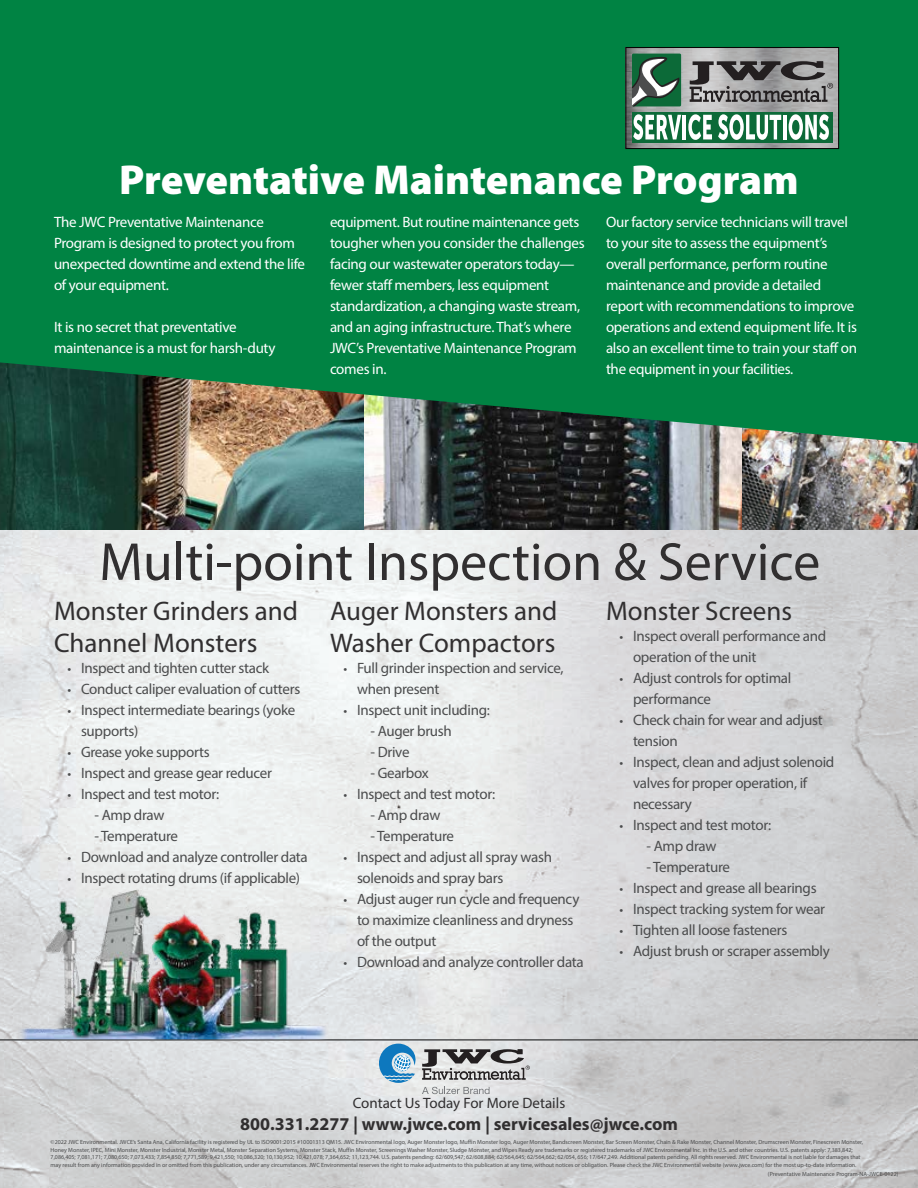
<style>
.page{position:relative;width:918px;height:1188px;background:#fff}
.page>*{position:absolute;margin:0;border:0;box-sizing:border-box;transform-origin:0 0}
.t1{font:54px "Myriad Pro";color:#312f30}
.t2{font:900 42px "Myriad Pro";color:#fff}
.t3{font:27px/32.4px "Myriad Pro";color:#312f30}
.t4{font:700 18px "Myriad Pro";color:#312f30}
.t5{font:15px/21px "Myriad Pro";letter-spacing:-.02em;color:#4b4c4d}
.t6{font:15px/21px "Myriad Pro";letter-spacing:-.02em;color:#fff}
.t7{font:15px "Myriad Pro";color:#312f30}
.t8{font:6px/7.5px "Myriad Pro";color:#4b4c4d}
.s1{font-size:13.5px}
</style>
<div class="page">
<img style="left:0;top:530px;width:918px;height:658px">
<svg style="left:379px;top:1044px;width:151px;height:50px;background:#abb6be"></svg>
<img style="left:0;top:443px;width:364px;height:87px">
<img style="left:364px;top:443px;width:378px;height:87px">
<img style="left:742px;top:443px;width:176px;height:87px">
<img style="left:18px;top:846px;width:318px;height:194px">
<svg style="left:0;top:0;width:918px;height:443px;background:#097f44"></svg>
<svg style="left:625px;top:47px;width:214px;height:100px;background:#7d9387"></svg>
<hr style="left:0;top:1040px;width:918px;height:1px;background:#4b4c4d">
<h2 class="t2" style="left:119px;top:151px;width:681px">Preventative Maintenance Program</h2>
<h3 class="t6" style="left:54px;top:211px;width:253px">The JWC Preventative Maintenance Program is designed to protect you from unexpected downtime and extend the life of your equipment.</h3>
<h3 class="t6" style="left:54px;top:316px;width:223px">It is no secret that preventative maintenance is a must for harsh-duty</h3>
<p class="t6" style="left:330px;top:211px;width:256px">equipment. But routine maintenance gets tougher when you consider the challenges facing our wastewater operators today— fewer staff members, less equipment standardization, a changing waste stream, and an aging infrastructure. That’s where JWC’s Preventative Maintenance Program comes in.</p>
<p class="t6" style="left:606px;top:211px;width:253px">Our factory service technicians will travel to your site to assess the equipment’s overall performance, perform routine maintenance and provide a detailed report with recommendations to improve operations and extend equipment life. It is also an excellent time to train your staff on the equipment in your facilities.</p>
<h1 class="t1" style="left:99px;top:529px;width:722px">Multi-point Inspection &amp; Service</h1>
<h3 class="t3" style="left:54px;top:594px;width:246px">Monster Grinders and<br>Channel Monsters</h3>
<h3 class="t5" style="left:68px;top:657px;width:203px"><span class="s1">•</span> Inspect and tighten cutter stack</h3>
<h3 class="t5" style="left:68px;top:678px;width:234px"><span class="s1">•</span> Conduct caliper evaluation of cutters</h3>
<h3 class="t5" style="left:81px;top:699px;width:216px;text-indent:-14px"><span class="s1">•</span> Inspect intermediate bearings (yoke supports)</h3>
<h3 class="t5" style="left:68px;top:741px;width:144px"><span class="s1">•</span> Grease yoke supports</h3>
<h3 class="t5" style="left:68px;top:762px;width:206px"><span class="s1">•</span> Inspect and grease gear reducer</h3>
<h3 class="t5" style="left:68px;top:783px;width:153px"><span class="s1">•</span> Inspect and test motor:</h3>
<h3 class="t5" style="left:94px;top:804px;width:71px">- Amp draw</h3>
<h3 class="t5" style="left:94px;top:825px;width:85px">- Temperature</h3>
<h3 class="t5" style="left:68px;top:846px;width:242px"><span class="s1">•</span> Download and analyze controller data</h3>
<h3 class="t5" style="left:68px;top:867px;width:234px"><span class="s1">•</span> Inspect rotating drums (if applicable)</h3>
<h3 class="t3" style="left:330px;top:594px;width:229px">Auger Monsters and<br>Washer Compactors</h3>
<h3 class="t5" style="left:357px;top:657px;width:208px;text-indent:-14px"><span class="s1">•</span> Full grinder inspection and service, when present</h3>
<h3 class="t5" style="left:344px;top:699px;width:148px"><span class="s1">•</span> Inspect unit including:</h3>
<h3 class="t5" style="left:370px;top:720px;width:83px">- Auger brush</h3>
<h3 class="t5" style="left:370px;top:741px;width:41px">- Drive</h3>
<h3 class="t5" style="left:370px;top:762px;width:60px">- Gearbox</h3>
<h3 class="t5" style="left:344px;top:783px;width:153px"><span class="s1">•</span> Inspect and test motor:</h3>
<h3 class="t5" style="left:370px;top:804px;width:71px">- Amp draw</h3>
<h3 class="t5" style="left:370px;top:825px;width:85px">- Temperature</h3>
<h3 class="t5" style="left:357px;top:846px;width:197px;text-indent:-14px"><span class="s1">•</span> Inspect and adjust all spray wash solenoids and spray bars</h3>
<h3 class="t5" style="left:357px;top:888px;width:224px;text-indent:-14px"><span class="s1">•</span> Adjust auger run cycle and frequency to maximize cleanliness and dryness of the output</h3>
<h3 class="t5" style="left:344px;top:951px;width:242px"><span class="s1">•</span> Download and analyze controller data</h3>
<h3 class="t3" style="left:606px;top:594px;width:188px">Monster Screens</h3>
<h3 class="t5" style="left:633px;top:625px;width:195px;text-indent:-14px"><span class="s1">•</span> Inspect overall performance and operation of the unit</h3>
<h3 class="t5" style="left:633px;top:667px;width:160px;text-indent:-14px"><span class="s1">•</span> Adjust controls for optimal performance</h3>
<h3 class="t5" style="left:633px;top:709px;width:191px;text-indent:-14px"><span class="s1">•</span> Check chain for wear and adjust tension</h3>
<h3 class="t5" style="left:633px;top:751px;width:203px;text-indent:-14px"><span class="s1">•</span> Inspect, clean and adjust solenoid valves for proper operation, if necessary</h3>
<h3 class="t5" style="left:620px;top:814px;width:153px"><span class="s1">•</span> Inspect and test motor:</h3>
<h3 class="t5" style="left:646px;top:835px;width:71px">- Amp draw</h3>
<h3 class="t5" style="left:646px;top:856px;width:85px">- Temperature</h3>
<h3 class="t5" style="left:620px;top:877px;width:199px"><span class="s1">•</span> Inspect and grease all bearings</h3>
<h3 class="t5" style="left:620px;top:898px;width:207px"><span class="s1">•</span> Inspect tracking system for wear</h3>
<h3 class="t5" style="left:620px;top:919px;width:169px"><span class="s1">•</span> Tighten all loose fasteners</h3>
<h3 class="t5" style="left:620px;top:940px;width:212px"><span class="s1">•</span> Adjust brush or scraper assembly</h3>
<h3 class="t7" style="left:353px;top:1094px;width:214px">Contact Us Today For More Details</h3>
<h3 class="t4" style="left:240px;top:1112px;width:439px">800.331.2277 | www.jwce.com | servicesales@jwce.com</h3>
<p class="t8" style="left:51px;top:1138px;width:814px">©2022 JWC Environmental. JWCE’s Santa Ana, California facility is registered by UL to ISO9001:2015 #10001313 QM15. JWC Environmental logo, Auger Monster logo, Muffin Monster logo, Auger Monster, Bandscreen Monster, Bar Screen Monster, Chain &amp; Rake Monster, Channel Monster, Drumscreen Monster, Finescreen Monster, Honey Monster, IPEC, Mini Monster, Monster Industrial, Monster Metal, Monster Separation Systems, Monster Stack, Muffin Monster, Screenings Washer Monster, Sludge Monster, and Wipes Ready are trademarks or registered trademarks of JWC Environmental Inc. in the U.S. and other countries. U.S. patents apply: 7,383,842; 7,086,405; 7,081,171; 7,080,650; 7,073,433; 7,854,850; 7,771,589; 9,421,550; 10,086,320; 10,130,952; 10,421,078; 7,364,652; 11,123,744. U.S. patents pending: 62/609,547; 62/608,884; 62/564,645; 62/564,662; 62/054, 656; 17/647,249. Additional patents pending. All rights reserved. JWC Environmental is not liable for damages that may result from any information provided in or omitted from this publication, under any circumstances. JWC Environmental reserves the right to make adjustments to this publication at any time, without notices or obligation. Please check the JWC Environmental website (www.jwce.com) for the most up-to-date information.</p>
<p class="t8" style="left:768px;top:1171px;width:132px">(Preventative Maintenance Program-NA-JWCE-0122)</p>
</div>
